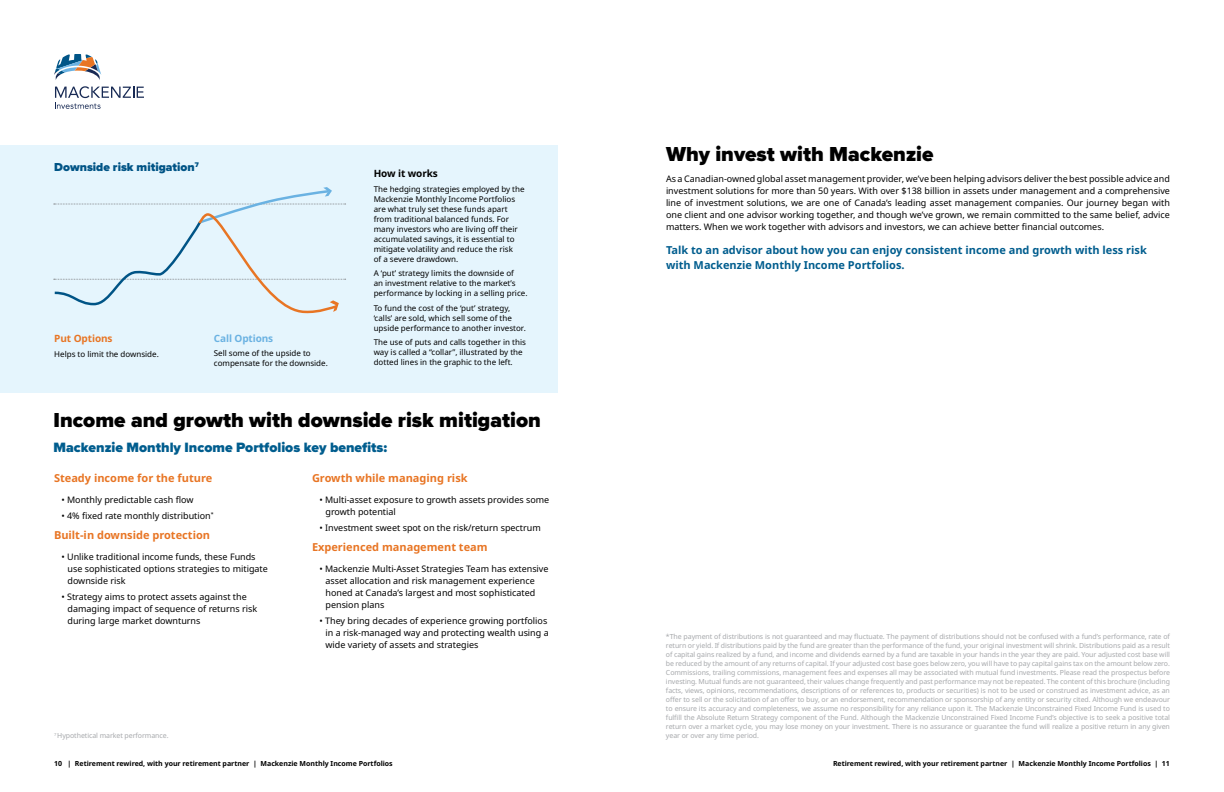
<style>
.page{position:relative;width:1224px;height:792px;background:#fff}
.page>*{position:absolute;margin:0;border:0;box-sizing:border-box;transform-origin:0 0}
.t1{font:900 21px "Proxima Nova";color:#000}
.t2{font:900 14px "Proxima Nova";color:#005d8e}
.t3{font:900 12px "Proxima Nova";color:#005486}
.t4{font:700 11px/15px "Noto Sans";color:#005d8e}
.t5{font:700 11px "Noto Sans";color:#e87524}
.t6{font:700 10px "Noto Sans";letter-spacing:-.01em;color:#6ab2e2}
.t7{font:700 10px "Noto Sans";letter-spacing:-.01em;color:#e87524}
.t8{font:700 10px "Noto Sans";letter-spacing:-.01em;color:#000}
.t9{font:9px/12px "Noto Sans";color:#000}
.t10{font:8px/10px "Noto Sans";color:#000}
.t11{font:7px/9px "Noto Sans";letter-spacing:-.01em;color:#a7a9ac;text-align:justify}
.t12{font:700 7px "Noto Sans";color:#000}
</style>
<div class="page">
<div style="left:0;top:145px;width:558px;height:247px;background:#e5f5fd"></div>
<svg style="left:54px;top:54px;width:47px;height:26px"></svg>
<svg style="left:55px;top:86px;width:89px;height:23px"></svg>
<svg style="left:53px;top:187px;width:293px;height:127px"></svg>
<h3 class="t3" style="left:54px;top:158px;width:146px">Downside risk mitigation<sup>7</sup></h3>
<h3 class="t7" style="left:54px;top:331px;width:60px">Put Options</h3>
<p class="t10" style="left:54px;top:349px;width:106px">Helps to limit the downside.</p>
<h3 class="t6" style="left:214px;top:331px;width:61px">Call Options</h3>
<p class="t10" style="left:214px;top:348px;width:116px">Sell some of the upside to compensate for the downside.</p>
<h3 class="t8" style="left:374px;top:167px;width:66px">How it works</h3>
<p class="t10" style="left:374px;top:184px;width:152px">The hedging strategies employed by the Mackenzie Monthly Income Portfolios are what truly set these funds apart from traditional balanced funds. For many investors who are living off their accumulated savings, it is essential to mitigate volatility and reduce the risk<br>of a severe drawdown.</p>
<p class="t10" style="left:374px;top:269px;width:155px">A ‘put’ strategy limits the downside of<br>an investment relative to the market’s performance by locking in a selling price.</p>
<p class="t10" style="left:374px;top:303px;width:154px">To fund the cost of the ‘put’ strategy, ‘calls’ are sold, which sell some of the upside performance to another investor.</p>
<p class="t10" style="left:374px;top:338px;width:154px">The use of puts and calls together in this way is called a “collar”, illustrated by the dotted lines in the graphic to the left.</p>
<h1 class="t1" style="left:54px;top:404px;width:489px">Income and growth with downside risk mitigation</h1>
<h2 class="t2" style="left:54px;top:437px;width:335px">Mackenzie Monthly Income Portfolios key benefits:</h2>
<h3 class="t5" style="left:54px;top:470px;width:160px">Steady income for the future</h3>
<p class="t9" style="left:61px;top:494px;width:134px">• Monthly predictable cash flow</p>
<p class="t9" style="left:61px;top:510px;width:154px">• 4% fixed rate monthly distribution<sup>*</sup></p>
<h3 class="t5" style="left:54px;top:527px;width:158px">Built-in downside protection</h3>
<p class="t9" style="left:68px;top:551px;width:202px;text-indent:-6px">• Unlike traditional income funds, these Funds use sophisticated options strategies to mitigate downside risk</p>
<p class="t9" style="left:68px;top:591px;width:191px;text-indent:-6px">• Strategy aims to protect assets against the damaging impact of sequence of returns risk during large market downturns</p>
<p class="t11" style="left:54px;top:731px;width:116px"><sup>7</sup> Hypothetical market performance.</p>
<h3 class="t5" style="left:312px;top:470px;width:157px">Growth while managing risk</h3>
<p class="t9" style="left:326px;top:494px;width:225px;text-indent:-6px">• Multi-asset exposure to growth assets provides some growth potential</p>
<p class="t9" style="left:319px;top:522px;width:223px">• Investment sweet spot on the risk/return spectrum</p>
<h3 class="t5" style="left:312px;top:539px;width:177px">Experienced management team</h3>
<p class="t9" style="left:326px;top:563px;width:225px;text-indent:-6px">• Mackenzie Multi-Asset Strategies Team has extensive asset allocation and risk management experience honed at Canada’s largest and most sophisticated pension plans</p>
<p class="t9" style="left:326px;top:615px;width:225px;text-indent:-6px">• They bring decades of experience growing portfolios in a risk-managed way and protecting wealth using a wide variety of assets and strategies</p>
<h1 class="t1" style="left:666px;top:139px;width:269px">Why invest with Mackenzie</h1>
<p class="t9" style="left:666px;top:173px;width:506px;text-align:justify">As a Canadian-owned global asset management provider, we’ve been helping advisors deliver the best possible advice and investment solutions for more than 50 years. With over $138 billion in assets under management and a comprehensive line of investment solutions, we are one of Canada’s leading asset management companies. Our journey began with one client and one advisor working together, and though we’ve grown, we remain committed to the same belief, advice matters. When we work together with advisors and investors, we can achieve better financial outcomes.</p>
<h3 class="t4" style="left:666px;top:243px;width:482px">Talk to an advisor about how you can enjoy consistent income and growth with less risk with Mackenzie Monthly Income Portfolios.</h3>
<p class="t11" style="left:666px;top:632px;width:506px">*The payment of distributions is not guaranteed and may fluctuate. The payment of distributions should not be confused with a fund’s performance, rate of return or yield. If distributions paid by the fund are greater than the performance of the fund, your original investment will shrink. Distributions paid as a result of capital gains realized by a fund, and income and dividends earned by a fund are taxable in your hands in the year they are paid. Your adjusted cost base will be reduced by the amount of any returns of capital. If your adjusted cost base goes below zero, you will have to pay capital gains tax on the amount below zero.<br>Commissions, trailing commissions, management fees and expenses all may be associated with mutual fund investments. Please read the prospectus before investing. Mutual funds are not guaranteed, their values change frequently and past performance may not be repeated. The content of this brochure (including facts, views, opinions, recommendations, descriptions of or references to, products or securities) is not to be used or construed as investment advice, as an offer to sell or the solicitation of an offer to buy, or an endorsement, recommendation or sponsorship of any entity or security cited. Although we endeavour to ensure its accuracy and completeness, we assume no responsibility for any reliance upon it. The Mackenzie Unconstrained Fixed Income Fund is used to fulfill the Absolute Return Strategy component of the Fund. Although the Mackenzie Unconstrained Fixed Income Fund’s objective is to seek a positive total return over a market cycle, you may lose money on your investment. There is no assurance or guarantee the fund will realize a positive return in any given year or over any time period.</p>
<p class="t12" style="left:54px;top:759px;width:340px">10 | Retirement rewired, with your retirement partner | Mackenzie Monthly Income Portfolios</p>
<p class="t12" style="left:833px;top:759px;width:338px">Retirement rewired, with your retirement partner | Mackenzie Monthly Income Portfolios | 11</p>
</div>
